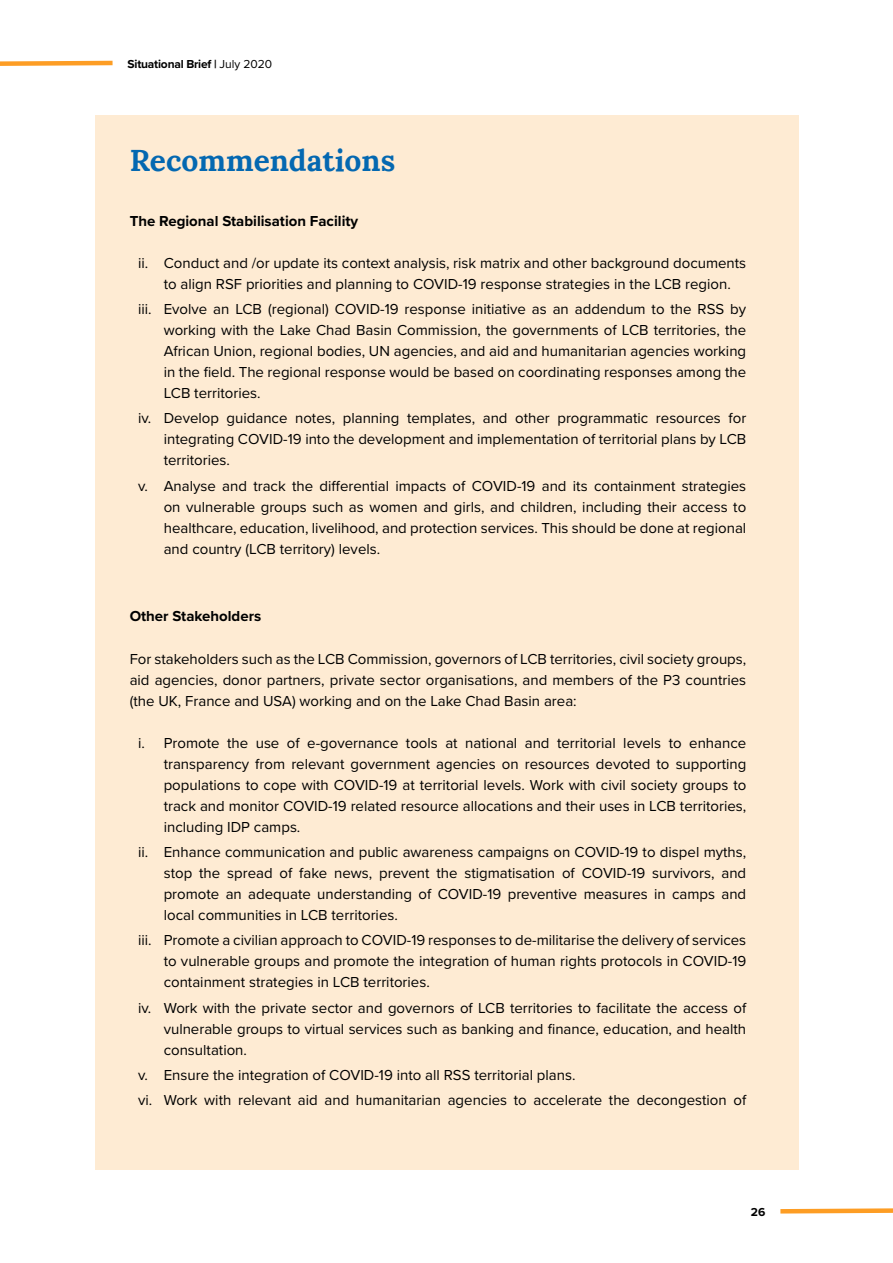
<style>
.page{position:relative;width:893px;height:1263px;background:#fff}
.page>*{position:absolute;margin:0;border:0;box-sizing:border-box;transform-origin:0 0}
.t1{font:700 30px "Lora";color:#0468b1}
.t2{font:15px/21px "Proxima Nova";color:#000;text-align:justify}
.t3{font:700 15px "Proxima Nova";color:#000}
.t4{font:700 12px "Proxima Nova";letter-spacing:-.015em;color:#000}
.s1{font-weight:400}
</style>
<div class="page">
<svg style="left:780px;top:1208px;width:113px;height:6px"></svg>
<svg style="left:0;top:60px;width:113px;height:6px"></svg>
<div style="left:95px;top:115px;width:703px;height:1054px;background:#feebd3"></div>
<p class="t4" style="left:128px;top:55px;width:146px">Situational Brief | <span class="s1">July 2020</span></p>
<h1 class="t1" style="left:130px;top:134px;width:267px">Recommendations</h1>
<p class="t3" style="left:130px;top:209px;width:230px">The Regional Stabilisation Facility</p>
<p class="t2" style="left:164px;top:252px;width:584px;text-indent:-26px">ii. Conduct and /or update its context analysis, risk matrix and other background documents to align RSF priorities and planning to COVID-19 response strategies in the LCB region.</p>
<p class="t2" style="left:164px;top:298px;width:584px;text-indent:-26px">iii. Evolve an LCB (regional) COVID-19 response initiative as an addendum to the RSS by working with the Lake Chad Basin Commission, the governments of LCB territories, the African Union, regional bodies, UN agencies, and aid and humanitarian agencies working in the field. The regional response would be based on coordinating responses among the LCB territories.</p>
<p class="t2" style="left:164px;top:407px;width:584px;text-indent:-26px">iv. Develop guidance notes, planning templates, and other programmatic resources for integrating COVID-19 into the development and implementation of territorial plans by LCB territories.</p>
<p class="t2" style="left:164px;top:475px;width:584px;text-indent:-26px">v. Analyse and track the differential impacts of COVID-19 and its containment strategies on vulnerable groups such as women and girls, and children, including their access to healthcare, education, livelihood, and protection services. This should be done at regional and country (LCB territory) levels.</p>
<p class="t3" style="left:130px;top:605px;width:133px">Other Stakeholders</p>
<p class="t2" style="left:130px;top:647px;width:618px">For stakeholders such as the LCB Commission, governors of LCB territories, civil society groups, aid agencies, donor partners, private sector organisations, and members of the P3 countries (the UK, France and USA) working and on the Lake Chad Basin area:</p>
<p class="t2" style="left:164px;top:732px;width:584px;text-indent:-26px">i. Promote the use of e-governance tools at national and territorial levels to enhance transparency from relevant government agencies on resources devoted to supporting populations to cope with COVID-19 at territorial levels. Work with civil society groups to track and monitor COVID-19 related resource allocations and their uses in LCB territories, including IDP camps.</p>
<p class="t2" style="left:164px;top:841px;width:584px;text-indent:-26px">ii. Enhance communication and public awareness campaigns on COVID-19 to dispel myths, stop the spread of fake news, prevent the stigmatisation of COVID-19 survivors, and promote an adequate understanding of COVID-19 preventive measures in camps and local communities in LCB territories.</p>
<p class="t2" style="left:164px;top:929px;width:584px;text-indent:-26px">iii. Promote a civilian approach to COVID-19 responses to de-militarise the delivery of services to vulnerable groups and promote the integration of human rights protocols in COVID-19 containment strategies in LCB territories.</p>
<p class="t2" style="left:164px;top:996px;width:584px;text-indent:-26px">iv. Work with the private sector and governors of LCB territories to facilitate the access of vulnerable groups to virtual services such as banking and finance, education, and health consultation.</p>
<p class="t2" style="left:138px;top:1061px;width:610px;line-height:25.2px">v. Ensure the integration of COVID-19 into all RSS territorial plans.<br>vi. Work with relevant aid and humanitarian agencies to accelerate the decongestion of</p>
<p class="t4" style="left:751px;top:1203px;width:16px">26</p>
</div>
